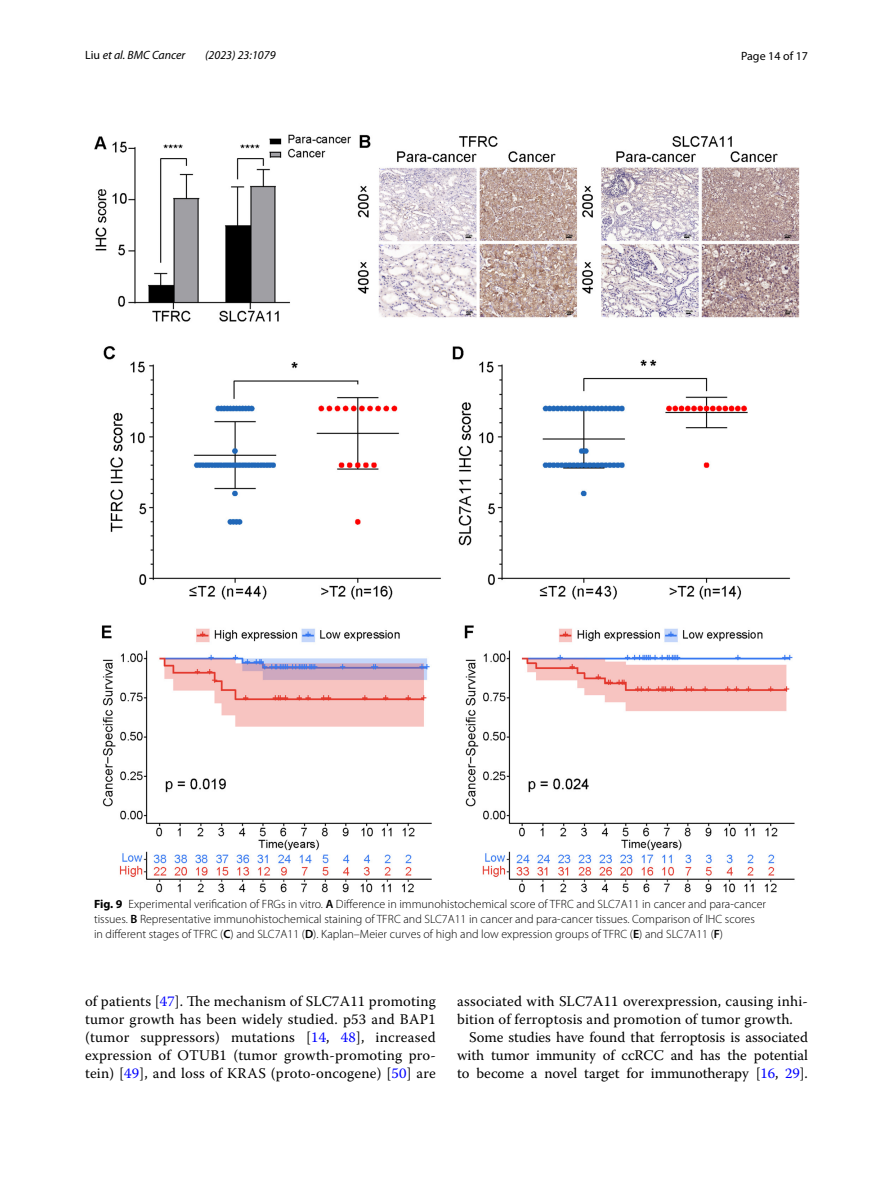
<style>
.page{position:relative;width:893px;height:1187px;background:#fff}
.page>*{position:absolute;margin:0;border:0;box-sizing:border-box;transform-origin:0 0}
.t1{font:14.7px/18px "Warnock Pro";letter-spacing:.015em;color:#000;text-align:justify}
.t2{font:300 12px/15px "Myriad Pro";color:#000}
.t3{font:italic 12px "Myriad Pro";color:#000}
.t4{font:12px "Myriad Pro";color:#000}
.s1{font-style:normal}
.s2{font-weight:700}
.s3{font-weight:600}
.s4{color:#00f}
</style>
<div class="page">
<img style="left:94px;top:134px;width:706px;height:758px">
<p class="t3" style="left:85px;top:48px;width:102px"><span class="s1">Liu</span> et al. BMC Cancer</p>
<p class="t3" style="left:205px;top:48px;width:72px">(2023) 23:1079</p>
<p class="t4" style="left:741px;top:48px;width:68px">Page 14 of 17</p>
<p class="t2" style="left:94px;top:896px;width:674px"><span class="s2">Fig. 9</span> Experimental verification of FRGs in vitro. <span class="s3">A</span> Difference in immunohistochemical score of TFRC and SLC7A11 in cancer and para-cancer tissues. <span class="s3">B</span> Representative immunohistochemical staining of TFRC and SLC7A11 in cancer and para-cancer tissues. Comparison of IHC scores in different stages of TFRC (<span class="s3">C</span>) and SLC7A11 (<span class="s3">D</span>). Kaplan–Meier curves of high and low expression groups of TFRC (<span class="s3">E</span>) and SLC7A11 (<span class="s3">F</span>)</p>
<p class="t1" style="left:85px;top:991px;width:352px">of patients [<span class="s4">47</span>]. The mechanism of SLC7A11 promoting tumor growth has been widely studied. p53 and BAP1 (tumor suppressors) mutations [<span class="s4">14</span>, <span class="s4">48</span>], increased expression of OTUB1 (tumor growth-promoting pro&shy;tein) [<span class="s4">49</span>], and loss of KRAS (proto-oncogene) [<span class="s4">50</span>] are</p>
<p class="t1" style="left:457px;top:991px;width:352px">associated with SLC7A11 overexpression, causing inhi&shy;bition of ferroptosis and promotion of tumor growth.</p>
<p class="t1" style="left:457px;top:1027px;width:352px;text-indent:12px">Some studies have found that ferroptosis is associated with tumor immunity of ccRCC and has the potential to become a novel target for immunotherapy [<span class="s4">16</span>, <span class="s4">29</span>].</p>
</div>
